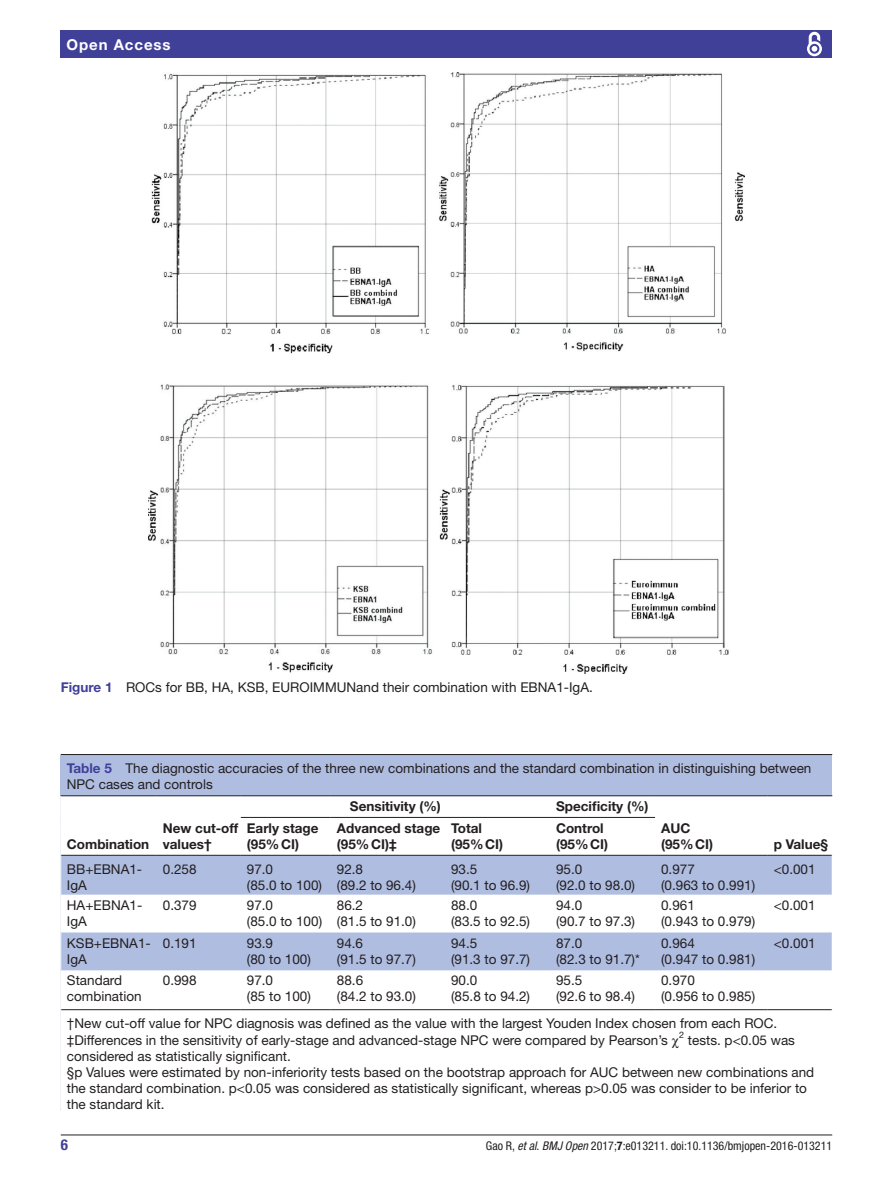
<style>
.page{position:relative;width:893px;height:1191px;background:#fff}
.page>*{position:absolute;margin:0;border:0;box-sizing:border-box;transform-origin:0 0}
.t1{font:700 15px "Helvetica Neue LT Std";letter-spacing:.065em;color:#fff}
.t2{font:700 condensed 15px "Helvetica Neue LT Std";color:#414099}
.t3{font:13.5px/16.2px "Helvetica Neue LT Std";color:#231f20}
.t4{font:700 13.5px/16.2px "Helvetica Neue LT Std";color:#231f20}
.t5{font:condensed 12px "Helvetica Neue LT Std";color:#231f20}
.t6{font:9px "Helvetica Neue LT Std";color:#231f20}
.s1{font-weight:700;color:#414099}
.s2{font-style:italic}
.s3{font-weight:700}
</style>
<div class="page">
<hr style="left:61px;top:1134px;width:771px;height:1px;background:#231f20">
<div style="left:61px;top:31px;width:771px;height:27px;background:#414099"></div>
<svg style="left:807px;top:31px;width:15px;height:26px"></svg>
<img style="left:149px;top:73px;width:595px;height:601px">
<div style="left:61px;top:755px;width:771px;height:354px;background:#afbde1"></div>
<hr style="left:61px;top:754px;width:771px;height:1px;background:#231f20">
<svg style="left:61px;top:796px;width:771px;height:312px;fill:#fff"></svg>
<hr style="left:61px;top:855px;width:96px;height:1px;background:#231f20">
<hr style="left:157px;top:855px;width:84px;height:1px;background:#231f20">
<hr style="left:655px;top:855px;width:113px;height:1px;background:#231f20">
<hr style="left:768px;top:855px;width:64px;height:1px;background:#231f20">
<hr style="left:61px;top:795px;width:96px;height:1px;background:#231f20">
<hr style="left:157px;top:795px;width:84px;height:1px;background:#231f20">
<hr style="left:241px;top:795px;width:90px;height:1px;background:#231f20">
<hr style="left:331px;top:795px;width:114px;height:1px;background:#231f20">
<hr style="left:445px;top:795px;width:105px;height:1px;background:#231f20">
<hr style="left:550px;top:795px;width:105px;height:1px;background:#231f20">
<hr style="left:655px;top:795px;width:113px;height:1px;background:#231f20">
<hr style="left:768px;top:795px;width:64px;height:1px;background:#231f20">
<hr style="left:241px;top:817px;width:90px;height:1px;background:#231f20">
<hr style="left:241px;top:855px;width:90px;height:1px;background:#231f20">
<hr style="left:331px;top:817px;width:114px;height:1px;background:#231f20">
<hr style="left:331px;top:855px;width:114px;height:1px;background:#231f20">
<hr style="left:445px;top:817px;width:105px;height:1px;background:#231f20">
<hr style="left:445px;top:855px;width:105px;height:1px;background:#231f20">
<hr style="left:550px;top:817px;width:105px;height:1px;background:#231f20">
<hr style="left:550px;top:855px;width:105px;height:1px;background:#231f20">
<hr style="left:157px;top:1009px;width:84px;height:1px;background:#231f20">
<hr style="left:241px;top:1009px;width:90px;height:1px;background:#231f20">
<hr style="left:331px;top:1009px;width:114px;height:1px;background:#231f20">
<hr style="left:445px;top:1009px;width:105px;height:1px;background:#231f20">
<hr style="left:550px;top:1009px;width:105px;height:1px;background:#231f20">
<hr style="left:655px;top:1009px;width:113px;height:1px;background:#231f20">
<hr style="left:61px;top:1009px;width:96px;height:1px;background:#231f20">
<hr style="left:768px;top:1009px;width:64px;height:1px;background:#231f20">
<svg style="left:60px;top:796px;width:1px;height:21px"></svg>
<hr style="left:61px;top:1027px;width:771px;height:2px;background:#fff">
<hr style="left:61px;top:1060px;width:771px;height:1px;background:#fff">
<hr style="left:61px;top:1108px;width:771px;height:2px;background:#fff">
<svg style="left:672px;top:1037px;width:7px;height:10px"></svg>
<p class="t1" style="left:66px;top:35px;width:106px">Open Access</p>
<p class="t3" style="left:61px;top:678px;width:534px"><span class="s1">Figure 1</span> ROCs for BB, HA, KSB, EUROIMMUNand their combination with EBNA1-IgA.</p>
<p class="t3" style="left:67px;top:759px;width:746px"><span class="s1">Table 5</span> The diagnostic accuracies of the three new combinations and the standard combination in distinguishing between<br>NPC cases and controls</p>
<p class="t4" style="left:67px;top:836px;width:84px">Combination</p>
<p class="t4" style="left:163px;top:820px;width:77px">New cut-off values†</p>
<p class="t4" style="left:350px;top:798px;width:92px">Sensitivity (%)</p>
<p class="t4" style="left:556px;top:798px;width:94px">Specificity (%)</p>
<p class="t4" style="left:247px;top:820px;width:73px">Early stage (95%CI)</p>
<p class="t4" style="left:337px;top:820px;width:105px">Advanced stage (95%CI)‡</p>
<p class="t4" style="left:451px;top:820px;width:54px">Total (95%CI)</p>
<p class="t4" style="left:556px;top:820px;width:54px">Control (95%CI)</p>
<p class="t4" style="left:661px;top:820px;width:54px">AUC (95%CI)</p>
<p class="t4" style="left:774px;top:836px;width:56px">p Value§</p>
<p class="t3" style="left:67px;top:861px;width:77px">BB+EBNA1-<br>IgA</p>
<p class="t3" style="left:163px;top:861px;width:35px">0.258</p>
<p class="t3" style="left:247px;top:861px;width:77px">97.0<br>(85.0 to 100)</p>
<p class="t3" style="left:337px;top:861px;width:81px">92.8<br>(89.2 to 96.4)</p>
<p class="t3" style="left:451px;top:861px;width:81px">93.5<br>(90.1 to 96.9)</p>
<p class="t3" style="left:556px;top:861px;width:81px">95.0<br>(92.0 to 98.0)</p>
<p class="t3" style="left:661px;top:861px;width:96px">0.977<br>(0.963 to 0.991)</p>
<p class="t3" style="left:774px;top:861px;width:43px">&lt;0.001</p>
<p class="t3" style="left:67px;top:897px;width:77px">HA+EBNA1-<br>IgA</p>
<p class="t3" style="left:163px;top:897px;width:35px">0.379</p>
<p class="t3" style="left:247px;top:897px;width:77px">97.0<br>(85.0 to 100)</p>
<p class="t3" style="left:337px;top:897px;width:81px">86.2<br>(81.5 to 91.0)</p>
<p class="t3" style="left:451px;top:897px;width:81px">88.0<br>(83.5 to 92.5)</p>
<p class="t3" style="left:556px;top:897px;width:81px">94.0<br>(90.7 to 97.3)</p>
<p class="t3" style="left:661px;top:897px;width:96px">0.961<br>(0.943 to 0.979)</p>
<p class="t3" style="left:774px;top:897px;width:43px">&lt;0.001</p>
<p class="t3" style="left:67px;top:935px;width:85px">KSB+EBNA1-<br>IgA</p>
<p class="t3" style="left:163px;top:935px;width:35px">0.191</p>
<p class="t3" style="left:247px;top:935px;width:66px">93.9<br>(80 to 100)</p>
<p class="t3" style="left:337px;top:935px;width:81px">94.6<br>(91.5 to 97.7)</p>
<p class="t3" style="left:451px;top:935px;width:81px">94.5<br>(91.3 to 97.7)</p>
<p class="t3" style="left:556px;top:935px;width:85px">87.0<br>(82.3 to 91.7)*</p>
<p class="t3" style="left:661px;top:935px;width:96px">0.964<br>(0.947 to 0.981)</p>
<p class="t3" style="left:774px;top:935px;width:43px">&lt;0.001</p>
<p class="t3" style="left:67px;top:971px;width:76px">Standard combination</p>
<p class="t3" style="left:163px;top:971px;width:35px">0.998</p>
<p class="t3" style="left:247px;top:971px;width:66px">97.0<br>(85 to 100)</p>
<p class="t3" style="left:337px;top:971px;width:81px">88.6<br>(84.2 to 93.0)</p>
<p class="t3" style="left:451px;top:971px;width:81px">90.0<br>(85.8 to 94.2)</p>
<p class="t3" style="left:556px;top:971px;width:81px">95.5<br>(92.6 to 98.4)</p>
<p class="t3" style="left:661px;top:971px;width:96px">0.970<br>(0.956 to 0.985)</p>
<p class="t3" style="left:67px;top:1015px;width:712px">†New cut-off value for NPC diagnosis was defined as the value with the largest Youden Index chosen from each ROC. ‡Differences in the sensitivity of early-stage and advanced-stage NPC were compared by Pearson’s</p>
<p class="t6" style="left:679px;top:1030px;width:6px">2</p>
<p class="t3" style="left:688px;top:1031px;width:109px">tests. p&lt;0.05 was</p>
<p class="t3" style="left:67px;top:1047px;width:749px">considered as statistically significant.<br>§p Values were estimated by non-inferiority tests based on the bootstrap approach for AUC between new combinations and the standard combination. p&lt;0.05 was considered as statistically significant, whereas p&gt;0.05 was consider to be inferior to the standard kit.</p>
<p class="t2" style="left:61px;top:1135px;width:9px">6</p>
<p class="t5" style="left:486px;top:1138px;width:348px">Gao R, <span class="s2">et al</span>. <span class="s2">BMJ Open</span> 2017;<span class="s3">7</span>:e013211. doi:10.1136/bmjopen-2016-013211</p>
</div>
